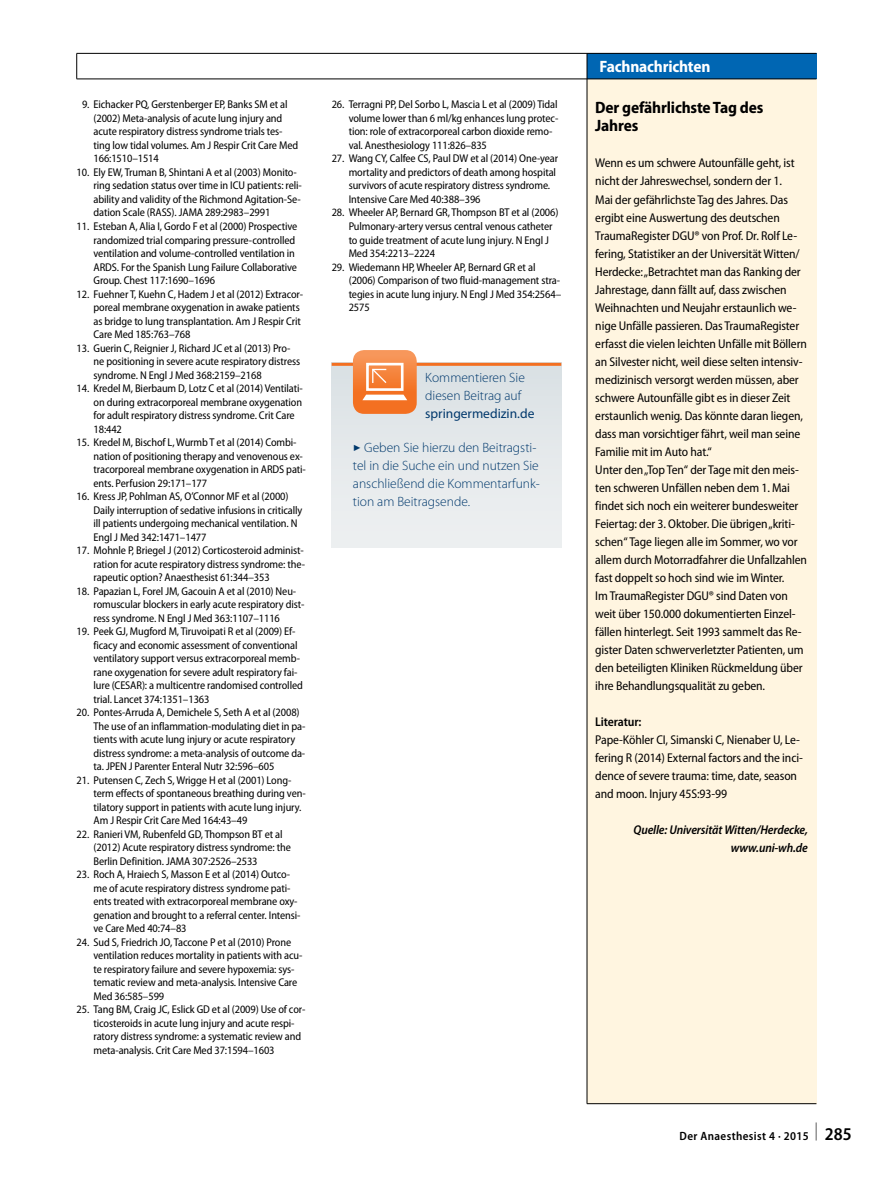
<style>
.page{position:relative;width:893px;height:1187px;background:#fff}
.page>*{position:absolute;margin:0;border:0;box-sizing:border-box;transform-origin:0 0}
.t1{font:700 semi-condensed 16.5px/18px "Myriad Pro";letter-spacing:-.01em;color:#000}
.t2{font:700 semi-condensed 16.5px "Myriad Pro";letter-spacing:-.01em;color:#fff}
.t3{font:300 13.5px/18px "Myriad Pro";color:#00386c}
.t4{font:13.5px "Myriad Pro";color:#00386c}
.t5{font:semi-condensed 12.75px/18px "Myriad Pro";letter-spacing:-.01em;color:#000}
.t6{font:italic 600 semi-condensed 12.75px/18px "Myriad Pro";letter-spacing:-.01em;color:#000;text-align:right}
.t7{font:600 semi-condensed 12.75px "Myriad Pro";letter-spacing:-.01em;color:#000}
.t8{font:600 semi-condensed 12px "Myriad Pro";letter-spacing:.03em;color:#000}
.t9{font:semi-condensed 11.25px/13.5px "Myriad Pro";letter-spacing:-.01em;color:#000}
.s1{font-family:"S Buttons";font-weight:400;font-size:10.5px}
.s2{font-size:18px}
</style>
<div class="page">
<div style="left:332px;top:363px;width:229px;height:185px;background:#e6eaec"></div>
<hr style="left:332px;top:363px;width:229px;height:3px;background:#f36f21">
<svg style="left:353px;top:350px;width:64px;height:64px"></svg>
<div style="left:587px;top:53px;width:229px;height:26px;background:#0066b3"></div>
<div style="left:587px;top:79px;width:229px;height:1024px;background:#fff5e0"></div>
<hr style="left:587px;top:1103px;width:229px;height:1px;background:#000">
<hr style="left:587px;top:53px;width:1px;height:1050px;background:#000">
<hr style="left:77px;top:79px;width:739px;height:1px;background:#000">
<svg style="left:76px;top:54px;width:1px;height:25px"></svg>
<hr style="left:77px;top:53px;width:739px;height:1px;background:#000">
<p class="t9" style="left:94px;top:98px;width:206px;text-indent:-11px">9. Eichacker PQ, Gerstenberger EP, Banks SM et al (2002) Meta-analysis of acute lung injury and acute respiratory distress syndrome trials tes&shy;ting low tidal volumes. Am J Respir Crit Care Med 166:1510–1514</p>
<p class="t9" style="left:94px;top:166px;width:210px;text-indent:-17px">10. Ely EW, Truman B, Shintani A et al (2003) Monito&shy;ring sedation status over time in ICU patients: reli&shy;ability and validity of the Richmond Agitation-Se&shy;dation Scale (RASS). JAMA 289:2983–2991</p>
<p class="t9" style="left:94px;top:220px;width:205px;text-indent:-17px">11. Esteban A, Alia I, Gordo F et al (2000) Prospective randomized trial comparing pressure-controlled ventilation and volume-controlled ventilation in ARDS. For the Spanish Lung Failure Collaborative Group. Chest 117:1690–1696</p>
<p class="t9" style="left:94px;top:287px;width:211px;text-indent:-17px">12. Fuehner T, Kuehn C, Hadem J et al (2012) Extracor&shy;poreal membrane oxygenation in awake patients as bridge to lung transplantation. Am J Respir Crit Care Med 185:763–768</p>
<p class="t9" style="left:94px;top:341px;width:208px;text-indent:-17px">13. Guerin C, Reignier J, Richard JC et al (2013) Pro&shy;ne positioning in severe acute respiratory distress syndrome. N Engl J Med 368:2159–2168</p>
<p class="t9" style="left:94px;top:382px;width:211px;text-indent:-17px">14. Kredel M, Bierbaum D, Lotz C et al (2014) Ventilati&shy;on during extracorporeal membrane oxygenation for adult respiratory distress syndrome. Crit Care 18:442</p>
<p class="t9" style="left:94px;top:436px;width:214px;text-indent:-17px">15. Kredel M, Bischof L, Wurmb T et al (2014) Combi&shy;nation of positioning therapy and venovenous ex&shy;tracorporeal membrane oxygenation in ARDS pati&shy;ents. Perfusion 29:171–177</p>
<p class="t9" style="left:94px;top:490px;width:210px;text-indent:-17px">16. Kress JP, Pohlman AS, O’Connor MF et al (2000)<br>Daily interruption of sedative infusions in critically ill patients undergoing mechanical ventilation. N Engl J Med 342:1471–1477</p>
<p class="t9" style="left:94px;top:544px;width:213px;text-align:justify;text-indent:-17px">17. Mohnle P, Briegel J (2012) Corticosteroid administ&shy;ration for acute respiratory distress syndrome: the&shy;rapeutic option? Anaesthesist 61:344–353</p>
<p class="t9" style="left:94px;top:584px;width:212px;text-indent:-17px">18. Papazian L, Forel JM, Gacouin A et al (2010) Neu&shy;romuscular blockers in early acute respiratory dist&shy;ress syndrome. N Engl J Med 363:1107–1116</p>
<p class="t9" style="left:94px;top:625px;width:211px;text-indent:-17px">19. Peek GJ, Mugford M, Tiruvoipati R et al (2009) Ef&shy;ficacy and economic assessment of conventional ventilatory support versus extracorporeal memb&shy;rane oxygenation for severe adult respiratory fai&shy;lure (CESAR): a multicentre randomised controlled trial. Lancet 374:1351–1363</p>
<p class="t9" style="left:94px;top:706px;width:213px;text-indent:-17px">20. Pontes-Arruda A, Demichele S, Seth A et al (2008)<br>The use of an inflammation-modulating diet in pa&shy;tients with acute lung injury or acute respiratory distress syndrome: a meta-analysis of outcome da&shy;ta. JPEN J Parenter Enteral Nutr 32:596–605</p>
<p class="t9" style="left:94px;top:773px;width:214px;text-indent:-17px">21. Putensen C, Zech S, Wrigge H et al (2001) Long&shy;term effects of spontaneous breathing during ven&shy;tilatory support in patients with acute lung injury.<br>Am J Respir Crit Care Med 164:43–49</p>
<p class="t9" style="left:94px;top:827px;width:199px;text-indent:-17px">22. Ranieri VM, Rubenfeld GD, Thompson BT et al (2012) Acute respiratory distress syndrome: the<br>Berlin Definition. JAMA 307:2526–2533</p>
<p class="t9" style="left:94px;top:868px;width:209px;text-indent:-17px">23. Roch A, Hraiech S, Masson E et al (2014) Outco&shy;me of acute respiratory distress syndrome pati&shy;ents treated with extracorporeal membrane oxy&shy;genation and brought to a referral center. Intensi&shy;ve Care Med 40:74–83</p>
<p class="t9" style="left:94px;top:935px;width:210px;text-indent:-17px">24. Sud S, Friedrich JO, Taccone P et al (2010) Prone ventilation reduces mortality in patients with acu&shy;te respiratory failure and severe hypoxemia: sys&shy;tematic review and meta-analysis. Intensive Care Med 36:585–599</p>
<p class="t9" style="left:94px;top:1003px;width:213px;text-indent:-17px">25. Tang BM, Craig JC, Eslick GD et al (2009) Use of cor&shy;ticosteroids in acute lung injury and acute respi&shy;ratory distress syndrome: a systematic review and meta-analysis. Crit Care Med 37:1594–1603</p>
<p class="t9" style="left:349px;top:98px;width:211px;text-indent:-17px">26. Terragni PP, Del Sorbo L, Mascia L et al (2009) Tidal volume lower than 6 ml/kg enhances lung protec&shy;tion: role of extracorporeal carbon dioxide remo&shy;val. Anesthesiology 111:826–835</p>
<p class="t9" style="left:349px;top:152px;width:211px;text-indent:-17px">27. Wang CY, Calfee CS, Paul DW et al (2014) One-year mortality and predictors of death among hospital survivors of acute respiratory distress syndrome.<br>Intensive Care Med 40:388–396</p>
<p class="t9" style="left:349px;top:206px;width:211px;text-indent:-17px">28. Wheeler AP, Bernard GR, Thompson BT et al (2006)<br>Pulmonary-artery versus central venous catheter to guide treatment of acute lung injury. N Engl J Med 354:2213–2224</p>
<p class="t9" style="left:349px;top:260px;width:214px;text-indent:-17px">29. Wiedemann HP, Wheeler AP, Bernard GR et al (2006) Comparison of two fluid-management stra&shy;tegies in acute lung injury. N Engl J Med 354:2564– 2575</p>
<p class="t3" style="left:425px;top:369px;width:101px">Kommentieren Sie diesen Beitrag auf</p>
<p class="t4" style="left:425px;top:405px;width:111px">springermedizin.de</p>
<p class="t3" style="left:353px;top:439px;width:188px"><span class="s1">7</span> Geben Sie hierzu den Beitragsti&shy;tel in die Suche ein und nutzen Sie anschließend die Kommentarfunk&shy;tion am Beitragsende.</p>
<h1 class="t2" style="left:600px;top:57px;width:112px">Fachnachrichten</h1>
<h1 class="t1" style="left:595px;top:99px;width:170px">Der gefährlichste Tag des<br>Jahres</h1>
<p class="t5" style="left:595px;top:154px;width:213px">Wenn es um schwere Autounfälle geht, ist nicht der Jahreswechsel, sondern der 1.<br>Mai der gefährlichste Tag des Jahres. Das ergibt eine Auswertung des deutschen TraumaRegister DGU® von Prof. Dr. Rolf Le&shy;fering, Statistiker an der Universität Witten/ Herdecke: „Betrachtet man das Ranking der Jahrestage, dann fällt auf, dass zwischen Weihnachten und Neujahr erstaunlich we&shy;nige Unfälle passieren. Das TraumaRegister erfasst die vielen leichten Unfälle mit Böllern an Silvester nicht, weil diese selten intensiv&shy;medizinisch versorgt werden müssen, aber schwere Autounfälle gibt es in dieser Zeit erstaunlich wenig. Das könnte daran liegen, dass man vorsichtiger fährt, weil man seine Familie mit im Auto hat.“<br>Unter den „Top Ten“ der Tage mit den meis&shy;ten schweren Unfällen neben dem 1. Mai findet sich noch ein weiterer bundesweiter Feiertag: der 3. Oktober. Die übrigen „kriti&shy;schen“ Tage liegen alle im Sommer, wo vor allem durch Motorradfahrer die Unfallzahlen fast doppelt so hoch sind wie im Winter.<br>Im TraumaRegister DGU® sind Daten von weit über 150.000 dokumentierten Einzel&shy;fällen hinterlegt. Seit 1993 sammelt das Re&shy;gister Daten schwerverletzter Patienten, um den beteiligten Kliniken Rückmeldung über ihre Behandlungsqualität zu geben.</p>
<p class="t7" style="left:595px;top:714px;width:48px">Literatur:</p>
<p class="t5" style="left:595px;top:730px;width:209px">Pape-Köhler CI, Simanski C, Nienaber U, Le&shy;fering R (2014) External factors and the inci&shy;dence of severe trauma: time, date, season and moon. Injury 45S:93-99</p>
<p class="t6" style="left:633px;top:820px;width:176px">Quelle: Universität Witten/Herdecke, www.uni-wh.de</p>
<p class="t8" style="left:680px;top:1129px;width:174px">Der Anaesthesist 4 · 2015 <sup>|</sup> <span class="s2">285</span></p>
</div>
